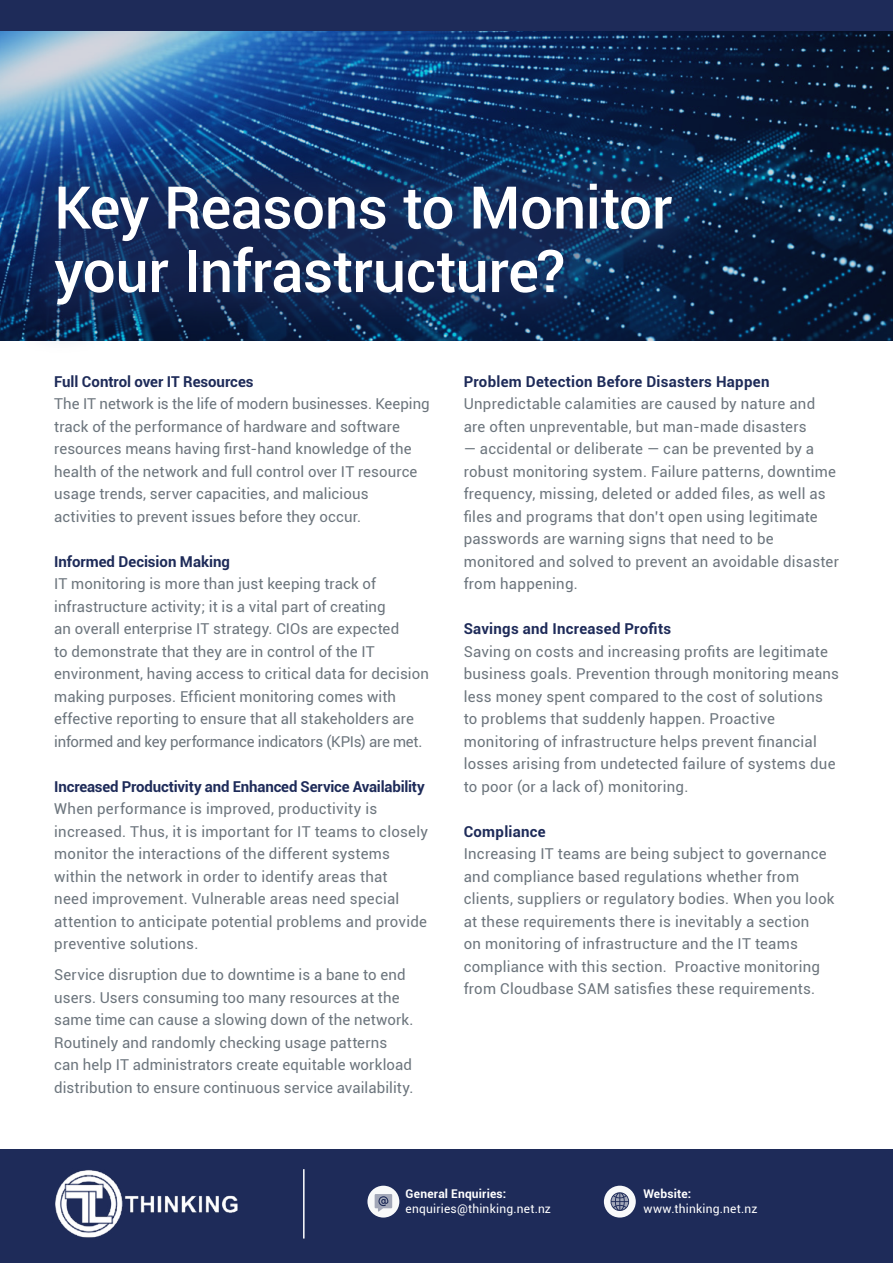
<style>
.page{position:relative;width:893px;height:1263px;background:#fff}
.page>*{position:absolute;margin:0;border:0;box-sizing:border-box;transform-origin:0 0}
.t1{font:500 58.8px/63.4px "Roboto";letter-spacing:-.015em;color:#fff}
.t2{font:15px/22.5px "Roboto";letter-spacing:.01em;color:#6c757d}
.t3{font:700 15px "Roboto";color:#1e2b59}
.t4{font:700 15px "Roboto";letter-spacing:.02em;color:#1e2b59}
.t5{font:12px "Roboto";letter-spacing:.015em;color:#fff}
.t6{font:700 12px "Roboto";letter-spacing:.015em;color:#fff}
</style>
<div class="page">
<img style="left:0;top:30px;width:893px;height:310px">
<div style="left:4px;top:133px;width:718px;height:223px;background:#1e2b59;opacity:.59"></div>
<div style="left:0;top:1149px;width:893px;height:114px;background:#1e2b59"></div>
<hr style="left:303px;top:1169px;width:2px;height:69px;background:#fff">
<div style="left:604px;top:1186px;width:32px;height:31px;background:#f8f9fa;border-radius:50%"></div>
<div style="left:367px;top:1186px;width:32px;height:31px;background:#f8f9fa;border-radius:50%"></div>
<svg style="left:375px;top:1194px;width:17px;height:17px"></svg>
<svg style="left:610px;top:1192px;width:20px;height:19px"></svg>
<img style="left:55px;top:1170px;width:183px;height:68px">
<div style="left:0;top:0;width:893px;height:30px;background:#1e2b59"></div>
<h1 class="t1" style="left:54px;top:174px;width:620px">Key Reasons to Monitor your Infrastructure?</h1>
<p class="t3" style="left:54px;top:371px;width:201px">Full Control over IT Resources</p>
<p class="t2" style="left:54px;top:392px;width:377px">The IT network is the life of modern businesses. Keeping track of the performance of hardware and software resources means having first-hand knowledge of the health of the network and full control over IT resource usage trends, server capacities, and malicious activities to prevent issues before they occur.</p>
<p class="t3" style="left:54px;top:551px;width:177px">Informed Decision Making</p>
<p class="t2" style="left:54px;top:572px;width:376px">IT monitoring is more than just keeping track of infrastructure activity; it is a vital part of creating<br>an overall enterprise IT strategy. CIOs are expected<br>to demonstrate that they are in control of the IT environment, having access to critical data for decision making purposes. Efficient monitoring comes with effective reporting to ensure that all stakeholders are informed and key performance indicators (KPIs) are met.</p>
<p class="t3" style="left:54px;top:776px;width:372px">Increased Productivity and Enhanced Service Availability</p>
<p class="t2" style="left:54px;top:797px;width:375px">When performance is improved, productivity is increased. Thus, it is important for IT teams to closely monitor the interactions of the different systems within the network in order to identify areas that<br>need improvement. Vulnerable areas need special attention to anticipate potential problems and provide preventive solutions.</p>
<p class="t2" style="left:54px;top:963px;width:361px">Service disruption due to downtime is a bane to end users. Users consuming too many resources at the same time can cause a slowing down of the network.<br>Routinely and randomly checking usage patterns can help IT administrators create equitable workload distribution to ensure continuous service availability.</p>
<p class="t4" style="left:464px;top:371px;width:307px">Problem Detection Before Disasters Happen</p>
<p class="t2" style="left:464px;top:392px;width:353px">Unpredictable calamities are caused by nature and are often unpreventable, but man-made disasters</p>
<p class="t2" style="left:464px;top:437px;width:377px">— accidental or deliberate — can be prevented by a robust monitoring system. Failure patterns, downtime frequency, missing, deleted or added files, as well as files and programs that don’t open using legitimate passwords are warning signs that need to be monitored and solved to prevent an avoidable disaster from happening.</p>
<p class="t4" style="left:464px;top:618px;width:209px">Savings and Increased Profits</p>
<p class="t2" style="left:464px;top:640px;width:377px">Saving on costs and increasing profits are legitimate business goals. Prevention through monitoring means less money spent compared to the cost of solutions to problems that suddenly happen. Proactive monitoring of infrastructure helps prevent financial losses arising from undetected failure of systems due to poor (or a lack of) monitoring.</p>
<p class="t4" style="left:464px;top:821px;width:84px">Compliance</p>
<p class="t2" style="left:464px;top:842px;width:372px">Increasing IT teams are being subject to governance and compliance based regulations whether from clients, suppliers or regulatory bodies. When you look at these requirements there is inevitably a section<br>on monitoring of infrastructure and the IT teams compliance with this section. Proactive monitoring from Cloudbase SAM satisfies these requirements.</p>
<p class="t6" style="left:406px;top:1185px;width:102px">General Enquiries:</p>
<p class="t5" style="left:406px;top:1200px;width:147px">enquiries@thinking.net.nz</p>
<p class="t6" style="left:643px;top:1185px;width:49px">Website:</p>
<p class="t5" style="left:643px;top:1200px;width:115px">www.thinking.net.nz</p>
</div>
